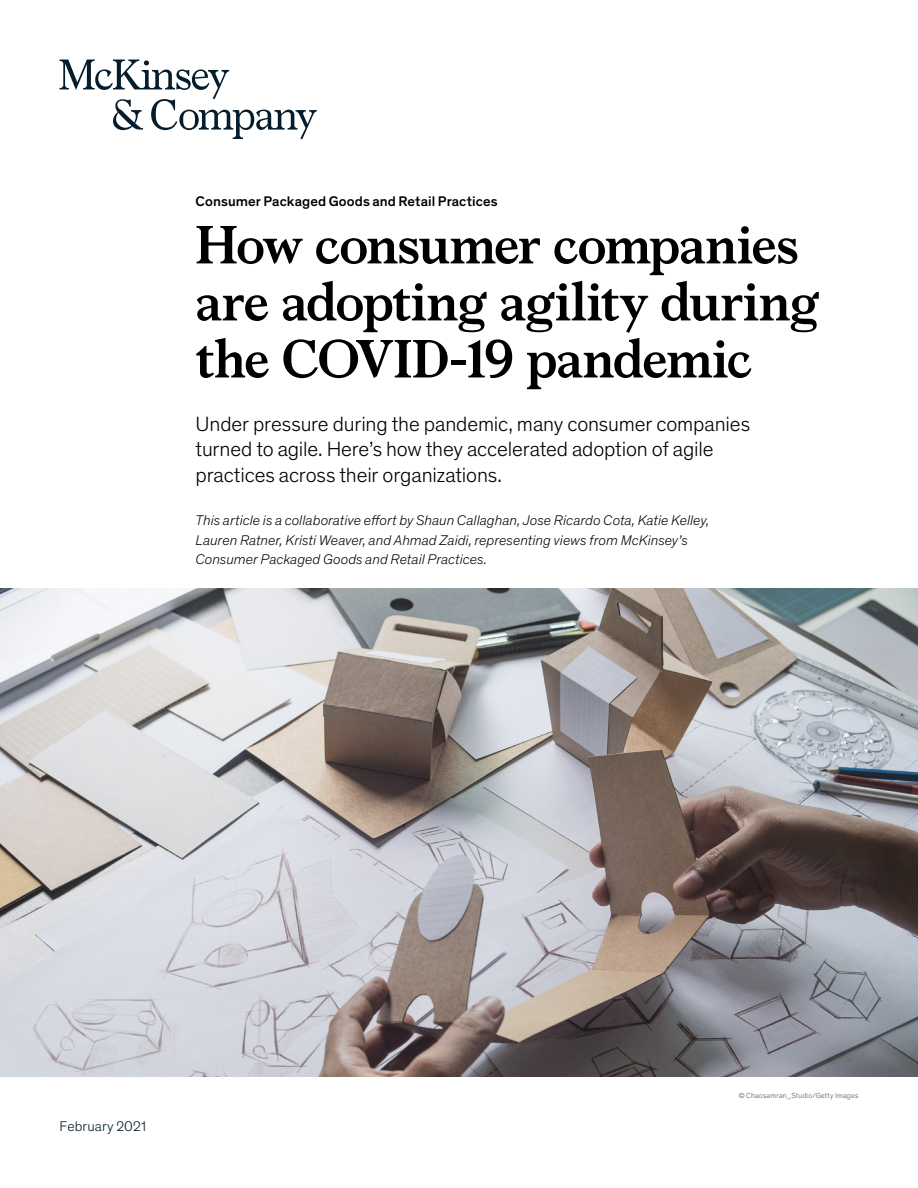
<style>
.page{position:relative;width:918px;height:1188px;background:#fff}
.page>*{position:absolute;margin:0;border:0;box-sizing:border-box;transform-origin:0 0}
.t1{font:700 54px/57px "Bower";letter-spacing:-.015em;color:#000}
.t2{font:300 21px/25.5px "Mc Kinsey Sans";letter-spacing:-.005em;color:#000}
.t3{font:italic 300 14.25px/19.5px "Mc Kinsey Sans";letter-spacing:.005em;color:#000}
.t4{font:500 14.25px "Mc Kinsey Sans";letter-spacing:.005em;color:#000}
.t5{font:300 14.25px "Mc Kinsey Sans";letter-spacing:.005em;color:#051c2c}
.t6{font:300 7.5px "Mc Kinsey Sans";letter-spacing:.025em;color:#575756}
</style>
<div class="page">
<img style="left:0;top:588px;width:918px;height:488px">
<svg style="left:60px;top:60px;width:257px;height:79px"></svg>
<p class="t4" style="left:196px;top:191px;width:304px">Consumer Packaged Goods and Retail Practices</p>
<h1 class="t1" style="left:196px;top:213px;width:626px">How consumer companies are adopting agility during the COVID-19 pandemic</h1>
<h2 class="t2" style="left:196px;top:410px;width:556px">Under pressure during the pandemic, many consumer companies turned to agile. Here’s how they accelerated adoption of agile practices across their organizations.</h2>
<p class="t3" style="left:196px;top:510px;width:515px">This article is a collaborative effort by Shaun Callaghan, Jose Ricardo Cota, Katie Kelley,<br>Lauren Ratner, Kristi Weaver, and Ahmad Zaidi, representing views from McKinsey’s<br>Consumer Packaged Goods and Retail Practices.</p>
<p class="t5" style="left:60px;top:1116px;width:88px">February 2021</p>
<p class="t6" style="left:739px;top:1090px;width:121px">© Chaosamran_Studio/Getty Images</p>
</div>
